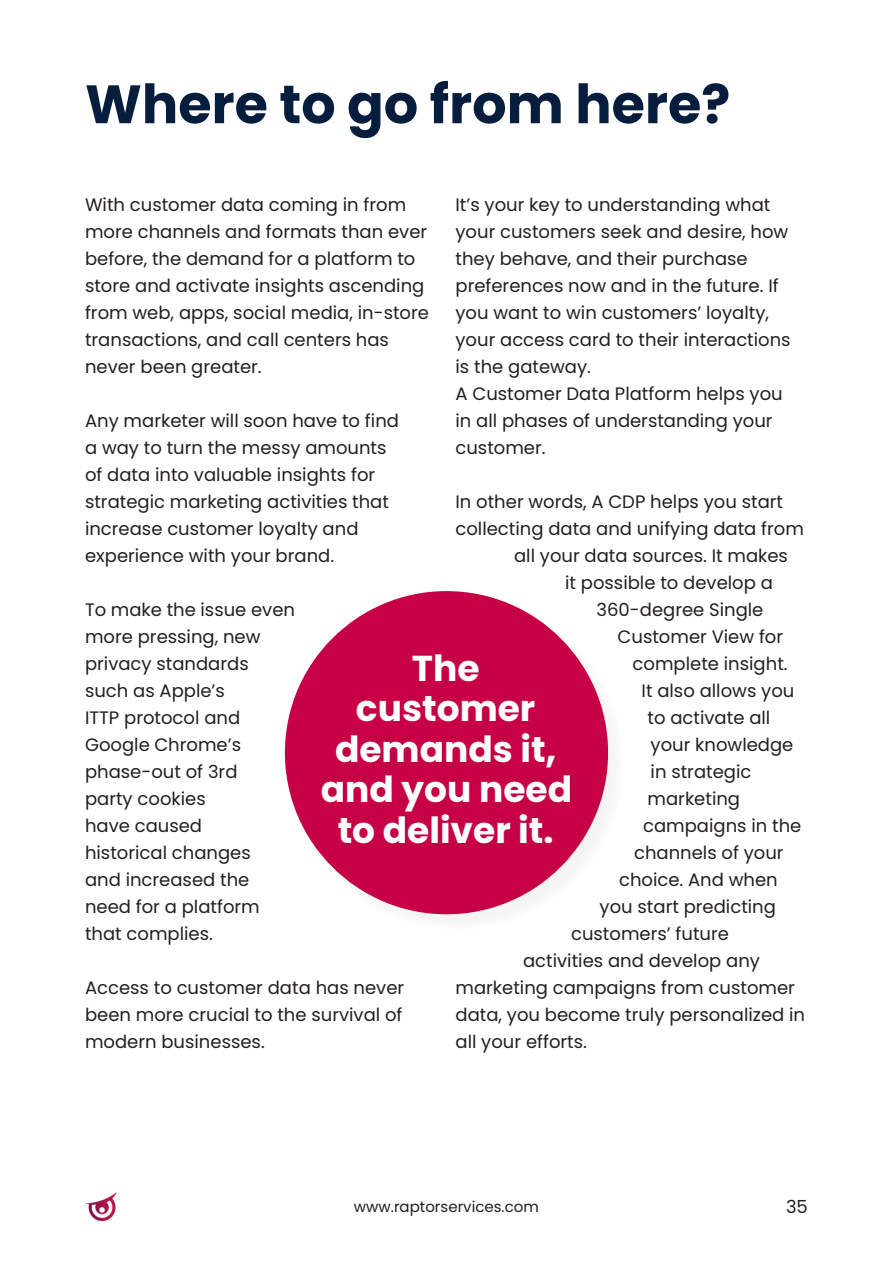
<style>
.page{position:relative;width:893px;height:1263px;background:#fff}
.page>*{position:absolute;margin:0;border:0;box-sizing:border-box;transform-origin:0 0}
.Header_1{font:700 54px "Poppins";color:#061d3d}
.t1{font:700 36px/40.5px "Poppins";color:#fff;text-align:center}
.t2{font:18px/27px "Poppins";color:#231f20}
.t3{font:15px "Poppins";color:#231f20}
</style>
<div class="page">
<div style="left:285px;top:591px;width:323px;height:323px;background:#c70045;border-radius:50%"></div>
<img style="left:85px;top:1193px;width:31px;height:28px">
<p class="Header_1" style="left:85px;top:73px;width:647px">Where to go from here?</p>
<p class="t2" style="left:455px;top:191px;width:337px">It’s your key to understanding what your customers seek and desire, how they behave, and their purchase preferences now and in the future. If you want to win customers’ loyalty, your access card to their interactions is the gateway.</p>
<p class="t2" style="left:455px;top:380px;width:329px">A Customer Data Platform helps you in all phases of understanding your customer.</p>
<p class="t2" style="left:85px;top:191px;width:345px">With customer data coming in from more channels and formats than ever before, the demand for a platform to store and activate insights ascending from web, apps, social media, in-store transactions, and call centers has never been greater.</p>
<p class="t2" style="left:85px;top:407px;width:315px">Any marketer will soon have to find a way to turn the messy amounts of data into valuable insights for strategic marketing activities that increase customer loyalty and experience with your brand.</p>
<p class="t2" style="left:85px;top:596px;width:211px">To make the issue even more pressing, new privacy standards such as Apple’s<br>ITTP protocol and<br>Google Chrome’s phase-out of 3rd<br>party cookies<br>have caused<br>historical changes<br>and increased the need for a platform that complies.</p>
<p class="t2" style="left:85px;top:974px;width:321px;text-align:justify">Access to customer data has never been more crucial to the survival of modern businesses.</p>
<p class="t2" style="left:455px;top:488px;width:329px">In other words, A CDP helps you start</p>
<p class="t2" style="left:455px;top:515px;width:350px">collecting data and unifying data from</p>
<p class="t2" style="left:514px;top:542px;width:275px">all your data sources. It makes</p>
<p class="t2" style="left:565px;top:569px;width:209px">it possible to develop a</p>
<p class="t2" style="left:597px;top:596px;width:168px">360-degree Single</p>
<p class="t2" style="left:618px;top:623px;width:167px">Customer View for</p>
<p class="t2" style="left:633px;top:650px;width:155px">complete insight.</p>
<p class="t2" style="left:642px;top:677px;width:154px">It also allows you</p>
<p class="t2" style="left:648px;top:704px;width:124px">to activate all</p>
<p class="t2" style="left:651px;top:731px;width:144px">your knowledge</p>
<p class="t2" style="left:651px;top:758px;width:102px">in strategic</p>
<p class="t2" style="left:648px;top:785px;width:94px">marketing</p>
<p class="t2" style="left:643px;top:812px;width:160px">campaigns in the</p>
<p class="t2" style="left:634px;top:839px;width:151px">channels of your</p>
<p class="t2" style="left:619px;top:866px;width:160px">choice. And when</p>
<p class="t2" style="left:600px;top:893px;width:178px">you start predicting</p>
<p class="t2" style="left:571px;top:920px;width:159px">customers’ future</p>
<p class="t2" style="left:523px;top:947px;width:238px">activities and develop any</p>
<p class="t2" style="left:455px;top:974px;width:341px">marketing campaigns from customer</p>
<p class="t2" style="left:455px;top:1001px;width:351px">data, you become truly personalized in</p>
<p class="t2" style="left:455px;top:1028px;width:131px">all your efforts.</p>
<p class="t1" style="left:321px;top:648px;width:253px">The customer demands it, and you need to deliver it.</p>
<p class="t3" style="left:354px;top:1198px;width:186px">www.raptorservices.com</p>
<p class="t2" style="left:786px;top:1193px;width:23px">35</p>
</div>
